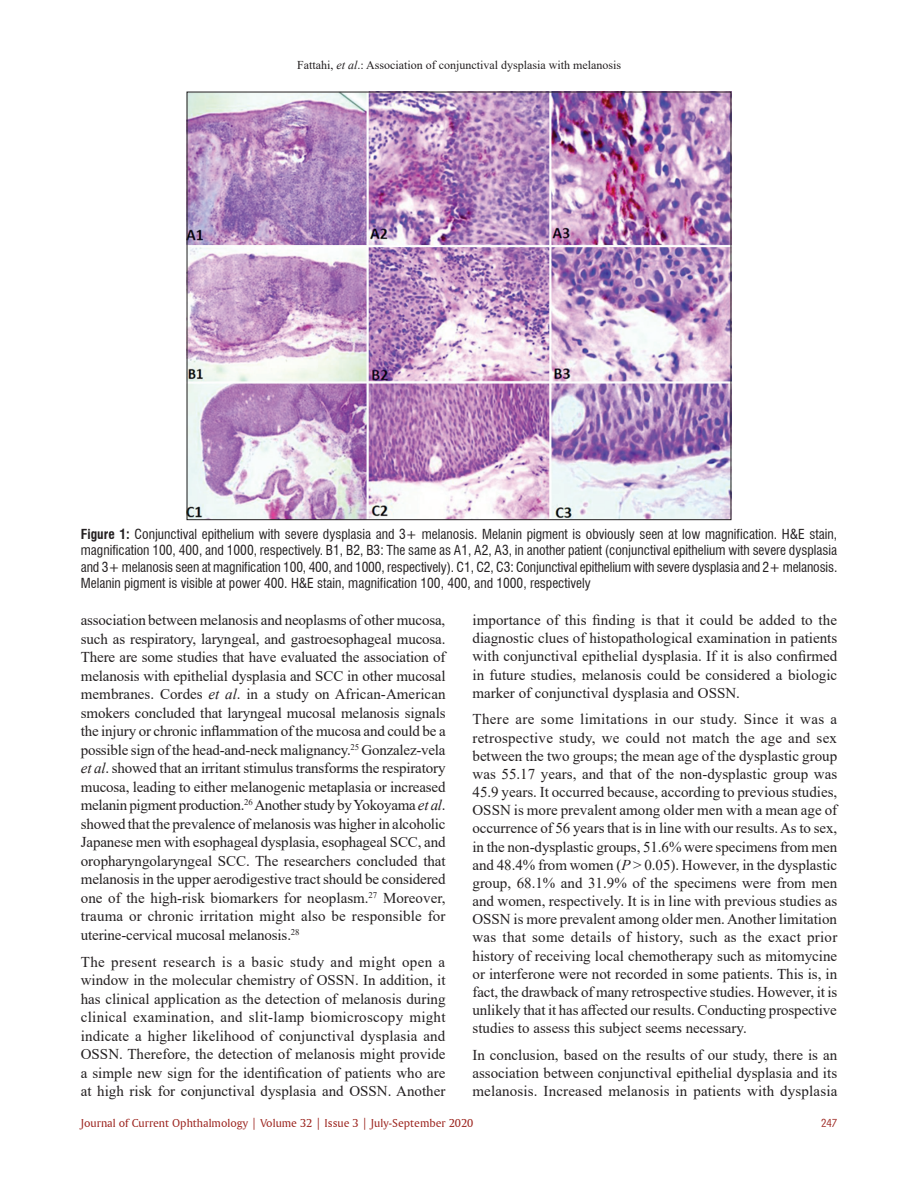
<style>
.page{position:relative;width:918px;height:1188px;background:#fff}
.page>*{position:absolute;margin:0;border:0;box-sizing:border-box;transform-origin:0 0}
.TX{font:15px/18.5px "Times New Roman";color:#231f20;text-align:justify}
.FGC{font:condensed 13.5px/16.2px "Swiss 721 BT";color:#231f20;text-align:justify}
.t1{font:12px "Amerigo BT Roman A";color:#9d2721}
.t2{font:12px "Times New Roman";color:#231f20}
.t3{font:12px "Bell Centennial BT Address";color:#9d2721}
.s1{font-style:italic}
.s2{font-weight:700}
</style>
<div class="page">
<img style="left:189px;top:94px;width:540px;height:424px">
<p class="t2" style="left:297px;top:56px;width:325px">Fattahi, <span class="s1">et al</span>.: Association of conjunctival dysplasia with melanosis</p>
<p class="FGC" style="left:81px;top:526px;width:758px"><span class="s2">Figure 1:</span> Conjunctival epithelium with severe dysplasia and 3+ melanosis. Melanin pigment is obviously seen at low magnification. H&amp;E stain, magnification 100, 400, and 1000, respectively. B1, B2, B3: The same as A1, A2, A3, in another patient (conjunctival epithelium with severe dysplasia and 3+ melanosis seen at magnification 100, 400, and 1000, respectively). C1, C2, C3: Conjunctival epithelium with severe dysplasia and 2+ melanosis.<br>Melanin pigment is visible at power 400. H&amp;E stain, magnification 100, 400, and 1000, respectively</p>
<p class="TX" style="left:472px;top:611px;width:366px">importance of this finding is that it could be added to the diagnostic clues of histopathological examination in patients with conjunctival epithelial dysplasia. If it is also confirmed in future studies, melanosis could be considered a biologic marker of conjunctival dysplasia and OSSN.</p>
<p class="TX" style="left:472px;top:710px;width:366px">There are some limitations in our study. Since it was a retrospective study, we could not match the age and sex between the two groups; the mean age of the dysplastic group was 55.17 years, and that of the non-dysplastic group was 45.9 years. It occurred because, according to previous studies, OSSN is more prevalent among older men with a mean age of occurrence of 56 years that is in line with our results. As to sex, in the non-dysplastic groups, 51.6% were specimens from men and 48.4% from women (<span class="s1">P</span> &gt; 0.05). However, in the dysplastic group, 68.1% and 31.9% of the specimens were from men and women, respectively. It is in line with previous studies as OSSN is more prevalent among older men. Another limitation was that some details of history, such as the exact prior history of receiving local chemotherapy such as mitomycine or interferone were not recorded in some patients. This is, in fact, the drawback of many retrospective studies. However, it is unlikely that it has affected our results. Conducting prospective studies to assess this subject seems necessary.</p>
<p class="TX" style="left:472px;top:1045px;width:366px">In conclusion, based on the results of our study, there is an association between conjunctival epithelial dysplasia and its melanosis. Increased melanosis in patients with dysplasia</p>
<p class="t1" style="left:81px;top:1116px;width:394px">Journal of Current Ophthalmology | Volume 32 | Issue 3 | July-September 2020</p>
<p class="t3" style="left:821px;top:1116px;width:17px">247</p>
<p class="TX" style="left:81px;top:610px;width:366px">association between melanosis and neoplasms of other mucosa, such as respiratory, laryngeal, and gastroesophageal mucosa.<br>There are some studies that have evaluated the association of melanosis with epithelial dysplasia and SCC in other mucosal membranes. Cordes <span class="s1">et al</span>. in a study on African‑American smokers concluded that laryngeal mucosal melanosis signals the injury or chronic inflammation of the mucosa and could be a possible sign of the head‑and‑neck malignancy.<sup>25</sup> Gonzalez‑vela <span class="s1">et al</span>. showed that an irritant stimulus transforms the respiratory mucosa, leading to either melanogenic metaplasia or increased melanin pigment production.<sup>26</sup> Another study by Yokoyama <span class="s1">et al</span>. showed that the prevalence of melanosis was higher in alcoholic Japanese men with esophageal dysplasia, esophageal SCC, and oropharyngolaryngeal SCC. The researchers concluded that melanosis in the upper aerodigestive tract should be considered one of the high‑risk biomarkers for neoplasm.<sup>27</sup> Moreover, trauma or chronic irritation might also be responsible for uterine‑cervical mucosal melanosis.<sup>28</sup></p>
<p class="TX" style="left:81px;top:952px;width:366px">The present research is a basic study and might open a window in the molecular chemistry of OSSN. In addition, it has clinical application as the detection of melanosis during clinical examination, and slit‑lamp biomicroscopy might indicate a higher likelihood of conjunctival dysplasia and OSSN. Therefore, the detection of melanosis might provide a simple new sign for the identification of patients who are at high risk for conjunctival dysplasia and OSSN. Another</p>
</div>
